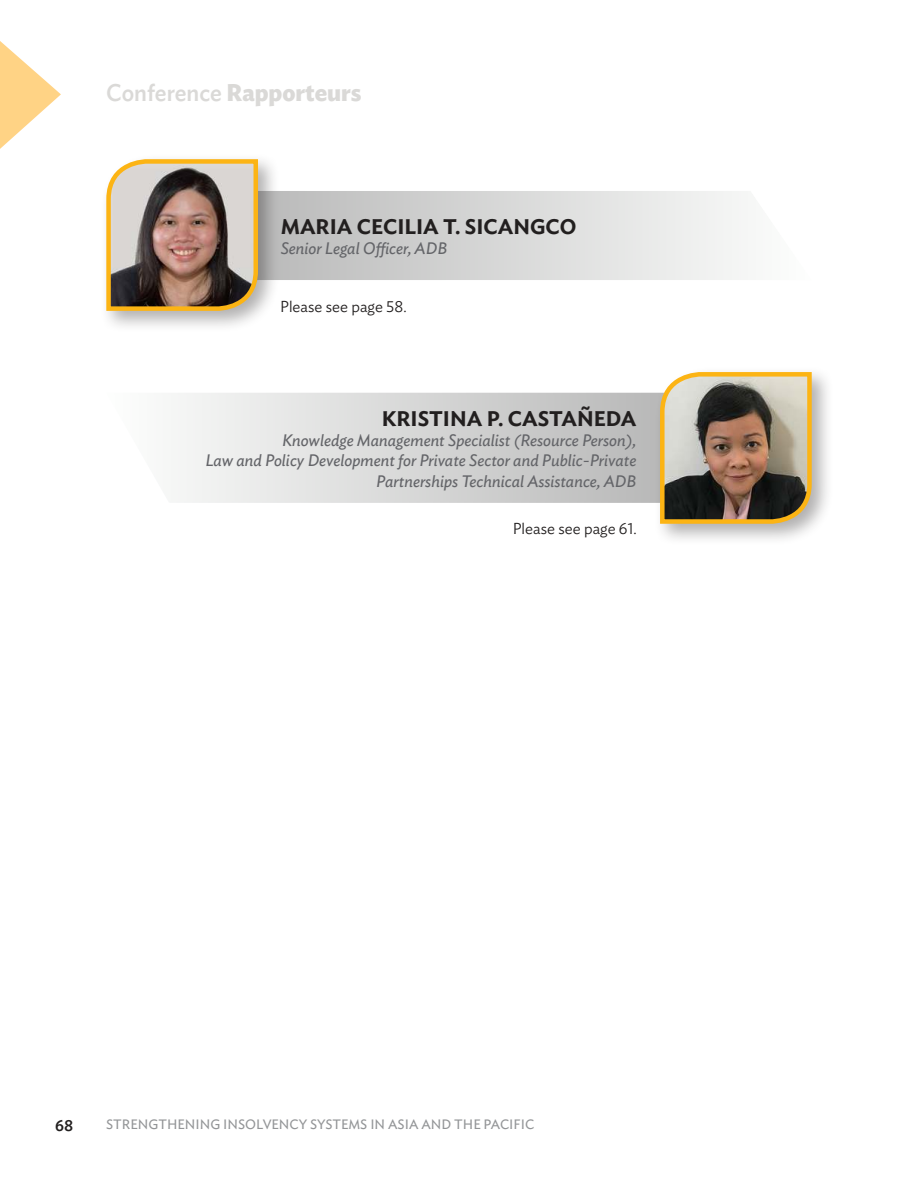
<style>
.page{position:relative;width:918px;height:1188px;background:#fff}
.page>*{position:absolute;margin:0;border:0;box-sizing:border-box;transform-origin:0 0}
.t1{font:700 24px "Ideal Sans";color:#dad9d7;scale:.95 1}
.t2{font:600 21px "Ideal Sans";color:#221f1f}
.t3{font:italic 16.5px/20.2px "Ideal Sans";color:#646569;text-align:right}
.t4{font:300 15.75px "Ideal Sans";letter-spacing:.005em;color:#221f1f}
.t5{font:500 15.75px "Ideal Sans";color:#221f1f}
.t6{font:13.5px "Ideal Sans";color:#939597}
.s1{font-weight:500}
</style>
<div class="page">
<svg style="left:0;top:41px;width:61px;height:108px"></svg>
<div style="left:654px;top:366px;width:180px;height:180px;background:#221f1f;opacity:.35"></div>
<svg style="left:658px;top:370px;width:156px;height:156px"></svg>
<div style="left:100px;top:153px;width:180px;height:180px;background:#221f1f;opacity:.35"></div>
<svg style="left:104px;top:157px;width:156px;height:156px"></svg>
<h1 class="t1" style="left:106px;top:82px;width:270px"><span class="s1">Conference</span> Rapporteurs</h1>
<p class="t2" style="left:281px;top:214px;width:297px">MARIA CECILIA T. SICANGCO</p>
<p class="t3" style="left:281px;top:239px;width:168px">Senior Legal Officer, ADB</p>
<p class="t4" style="left:280px;top:298px;width:128px">Please see page 58.</p>
<p class="t2" style="left:382px;top:406px;width:256px">KRISTINA P. CASTAÑEDA</p>
<p class="t3" style="left:205px;top:431px;width:432px">Knowledge Management Specialist (Resource Person),<br>Law and Policy Development for Private Sector and Public-Private<br>Partnerships Technical Assistance, ADB</p>
<p class="t4" style="left:513px;top:520px;width:125px">Please see page 61.</p>
<p class="t5" style="left:55px;top:1119px;width:20px">68</p>
<p class="t6" style="left:106px;top:1119px;width:429px">STRENGTHENING INSOLVENCY SYSTEMS IN ASIA AND THE PACIFIC</p>
</div>
